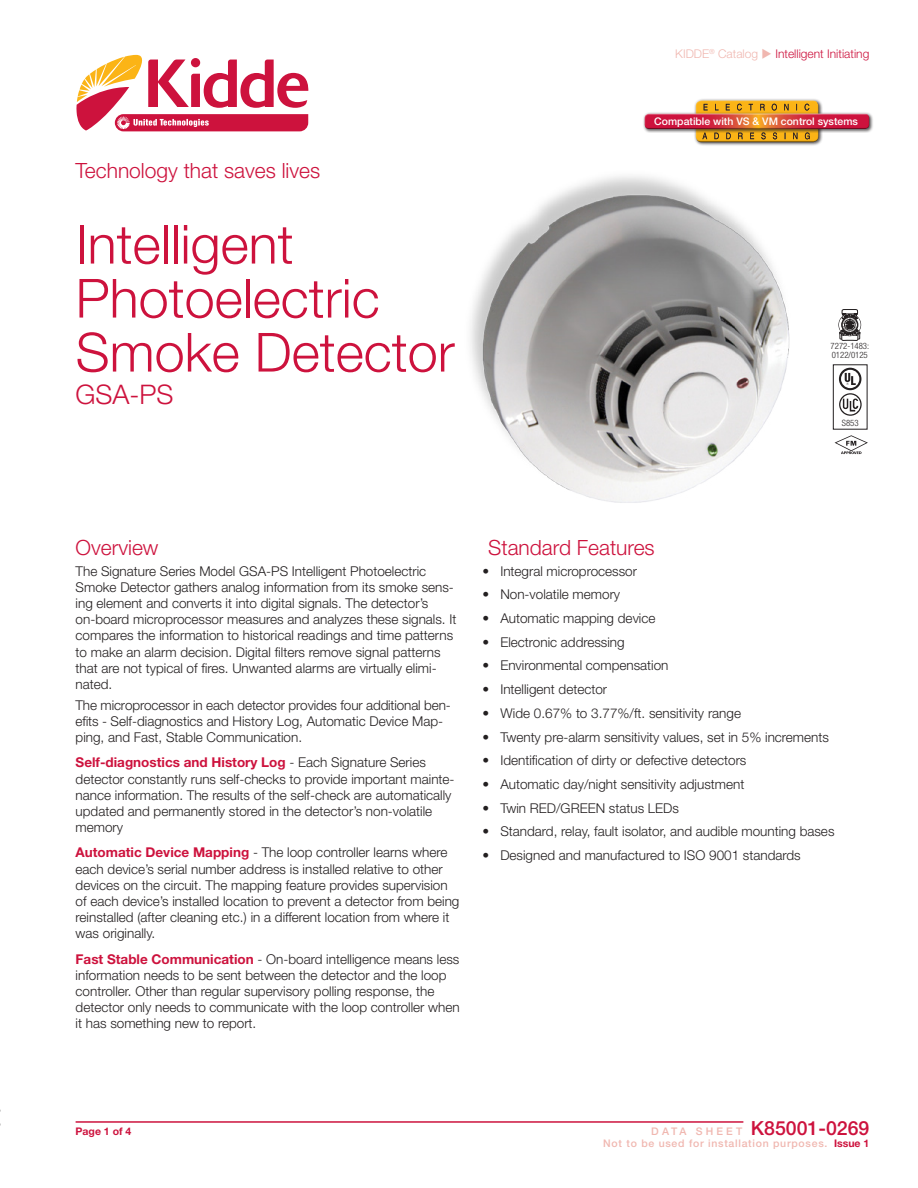
<style>
.page{position:relative;width:918px;height:1188px;background:#fff}
.page>*{position:absolute;margin:0;border:0;box-sizing:border-box;transform-origin:0 0}
.t1{font:300 54px/54px "Helvetica Neue LT Std";color:#cd123d}
.Model{font:300 27px "Helvetica Neue LT Std";color:#cd123d}
.HEAD{font:300 21px "Helvetica Neue LT Std";color:#cd123d}
.t2{font:500 19.5px "Helvetica Neue LT Std";color:#cd123d}
.BODY{font:300 13.5px/16.2px "Helvetica Neue LT Std";color:#231f20}
.t3{font:300 12px "Helvetica Neue LT Std";color:#cd123d}
.t4{font:500 10.5px "Helvetica Neue LT Std";letter-spacing:.07em;color:#f0b7b0}
.t5{font:500 10.5px "Helvetica Neue LT Std";color:#fff}
.t6{font:700 10.5px "Helvetica Neue LT Std";color:#cd123d}
.t7{font:300 condensed 8.7px/8.7px "Helvetica Neue";color:#231f20}
.s1{color:#f0b7b0}
.s2{font-weight:700;color:#cd123d}
.s3{font-size:10.5px;color:#f0b7b0}
</style>
<div class="page">
<hr style="left:76px;top:1121px;width:667px;height:2px;background:#cd123d">
<svg style="left:76px;top:55px;width:232px;height:76px"></svg>
<img style="left:470px;top:176px;width:320px;height:327px">
<div style="left:838px;top:313px;width:23px;height:23px;border:1px solid #231f20;border-radius:50%"></div>
<svg style="left:839px;top:309px;width:21px;height:32px"></svg>
<div style="left:842px;top:317px;width:16px;height:16px;border:1px solid #231f20;border-radius:50%"></div>
<svg style="left:839px;top:368px;width:23px;height:48px"></svg>
<div style="left:833px;top:364px;width:34px;height:66px;border:1px solid #231f20"></div>
<svg style="left:835px;top:435px;width:33px;height:19px"></svg>
<div style="left:693px;top:99px;width:129px;height:48px;background:#231f20;opacity:.75"></div>
<div style="left:694px;top:98px;width:126px;height:41px;background:#fff;opacity:.75"></div>
<div style="left:694px;top:102px;width:126px;height:42px;background:#231f20;opacity:.75"></div>
<div style="left:642px;top:112px;width:231px;height:21px;background:#231f20;opacity:.75"></div>
<div style="left:643px;top:111px;width:228px;height:16px;background:#fff;opacity:.75"></div>
<div style="left:643px;top:115px;width:228px;height:15px;background:#231f20;opacity:.75"></div>
<p class="t3" style="left:675px;top:47px;width:196px"><span class="s1">KIDDE</span><sup>®</sup> <span class="s1">Catalog</span> <span class="s1">◆</span> Intelligent Initiating</p>
<h3 class="HEAD" style="left:76px;top:158px;width:246px">Technology that saves lives</h3>
<p class="t1" style="left:76px;top:216px;width:381px">Intelligent<br>Photoelectric<br>Smoke Detector</p>
<p class="Model" style="left:76px;top:378px;width:100px">GSA-PS</p>
<p class="t5" style="left:654px;top:115px;width:205px">Compatible with VS &amp; VM control systems</p>
<p class="t7" style="left:831px;top:342px;width:40px">7272-1483:<br>0122/0125</p>
<p class="t7" style="left:842px;top:419px;width:18px">S853</p>
<p class="HEAD" style="left:76px;top:535px;width:84px">Overview</p>
<p class="BODY" style="left:76px;top:563px;width:382px">The Signature Series Model GSA-PS Intelligent Photoelectric Smoke Detector gathers analog information from its smoke sens&shy;ing element and converts it into digital signals. The detector’s on-board microprocessor measures and analyzes these signals. It compares the information to historical readings and time patterns to make an alarm decision. Digital filters remove signal patterns that are not typical of fires. Unwanted alarms are virtually elimi&shy;nated.</p>
<p class="BODY" style="left:76px;top:697px;width:377px">The microprocessor in each detector provides four additional ben&shy;efits - Self-diagnostics and History Log, Automatic Device Map&shy;ping, and Fast, Stable Communication.</p>
<p class="BODY" style="left:76px;top:754px;width:381px"><span class="s2">Self-diagnostics and History Log</span> - Each Signature Series detector constantly runs self-checks to provide important mainte&shy;nance information. The results of the self-check are automatically updated and permanently stored in the detector’s non-volatile memory</p>
<p class="BODY" style="left:76px;top:844px;width:385px"><span class="s2">Automatic Device Mapping</span> - The loop controller learns where each device’s serial number address is installed relative to other devices on the circuit. The mapping feature provides supervision of each device’s installed location to prevent a detector from being reinstalled (after cleaning etc.) in a different location from where it was originally.</p>
<p class="BODY" style="left:76px;top:950px;width:386px"><span class="s2">Fast Stable Communication</span> - On-board intelligence means less information needs to be sent between the detector and the loop controller. Other than regular supervisory polling response, the detector only needs to communicate with the loop controller when it has something new to report.</p>
<p class="HEAD" style="left:488px;top:535px;width:168px">Standard Features</p>
<p class="BODY" style="left:482px;top:563px;width:156px">• Integral microprocessor</p>
<p class="BODY" style="left:482px;top:586px;width:139px">• Non-volatile memory</p>
<p class="BODY" style="left:482px;top:610px;width:175px">• Automatic mapping device</p>
<p class="BODY" style="left:482px;top:634px;width:144px">• Electronic addressing</p>
<p class="BODY" style="left:482px;top:657px;width:188px">• Environmental compensation</p>
<p class="BODY" style="left:482px;top:681px;width:126px">• Intelligent detector</p>
<p class="BODY" style="left:482px;top:705px;width:260px">• Wide 0.67% to 3.77%/ft. sensitivity range</p>
<p class="BODY" style="left:482px;top:728px;width:348px">• Twenty pre-alarm sensitivity values, set in 5% increments</p>
<p class="BODY" style="left:482px;top:752px;width:266px">• Identification of dirty or defective detectors</p>
<p class="BODY" style="left:482px;top:776px;width:263px">• Automatic day/night sensitivity adjustment</p>
<p class="BODY" style="left:482px;top:800px;width:198px">• Twin RED/GREEN status LEDs</p>
<p class="BODY" style="left:482px;top:823px;width:354px">• Standard, relay, fault isolator, and audible mounting bases</p>
<p class="BODY" style="left:482px;top:847px;width:320px">• Designed and manufactured to ISO 9001 standards</p>
<p class="t6" style="left:76px;top:1124px;width:57px">Page 1 of 4</p>
<p class="t2" style="left:651px;top:1116px;width:220px"><span class="s3">D A T A S H E E T</span> K85001-0269</p>
<p class="t4" style="left:603px;top:1137px;width:268px">Not to be used for installation purposes. <span class="s2">Issue 1</span></p>
</div>
